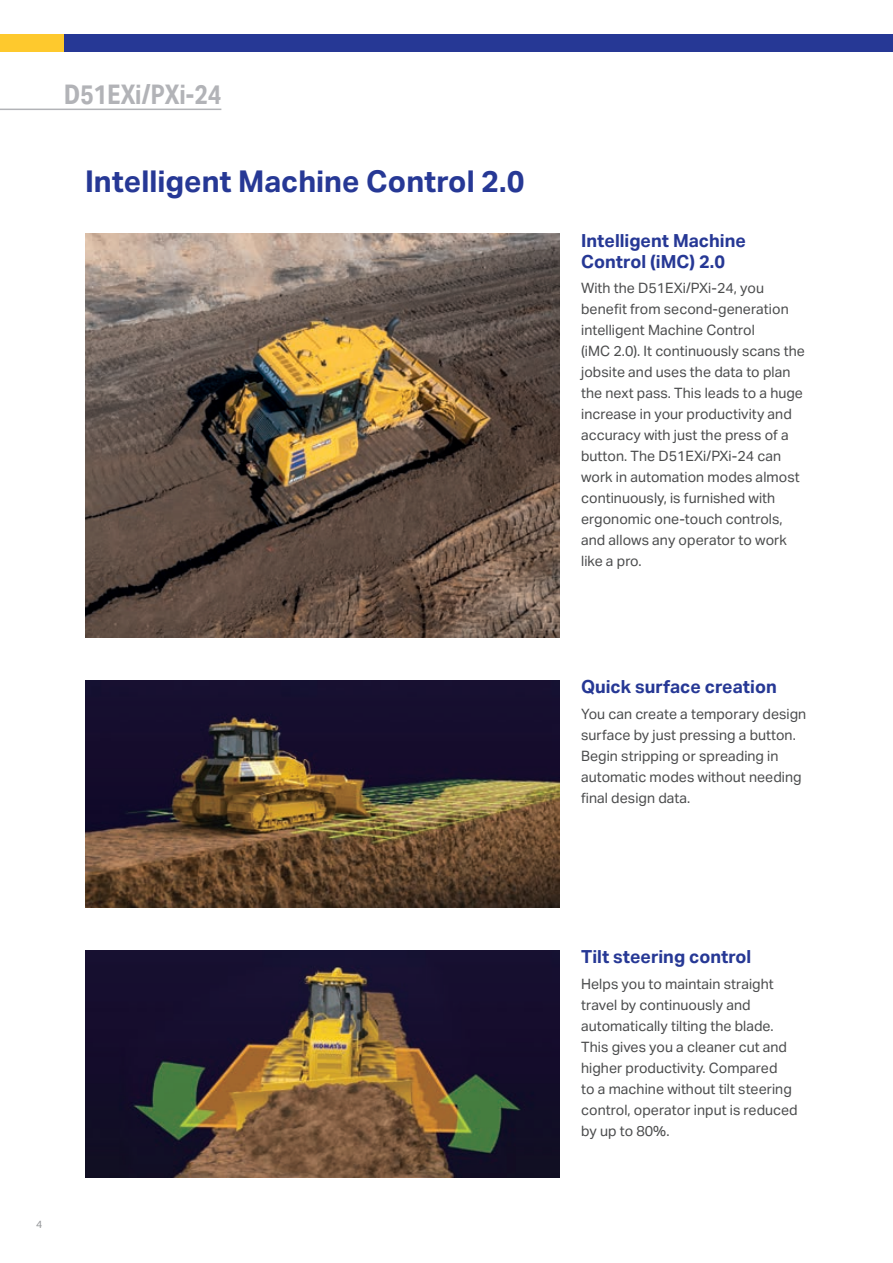
<style>
.page{position:relative;width:893px;height:1263px;background:#fff}
.page>*{position:absolute;margin:0;border:0;box-sizing:border-box;transform-origin:0 0}
.t1{font:700 30px "Aktiv Grotesk";color:#263895}
.t2{font:700 27px "Aktiv Grotesk Cd";color:#b2b3b7}
.t3{font:700 18px/21px "Aktiv Grotesk";color:#263895}
.t4{font:14.25px/21px "Aktiv Grotesk";color:#4b4c4d}
.t5{font:10.5px "Aktiv Grotesk";color:#939598}
</style>
<div class="page">
<img style="left:85px;top:950px;width:475px;height:228px">
<img style="left:85px;top:680px;width:475px;height:228px">
<img style="left:85px;top:234px;width:475px;height:404px">
<hr style="left:0;top:109px;width:221px;height:1px;background:#b2b3b7">
<div style="left:0;top:34px;width:143px;height:17px;background:#fec92d"></div>
<div style="left:64px;top:34px;width:829px;height:17px;background:#263895"></div>
<h2 class="t2" style="left:64px;top:79px;width:159px">D51EXi/PXi-24</h2>
<h1 class="t1" style="left:85px;top:164px;width:441px">Intelligent Machine Control 2.0</h1>
<p class="t3" style="left:581px;top:230px;width:166px">Intelligent Machine<br>Control (iMC) 2.0</p>
<p class="t4" style="left:581px;top:278px;width:225px">With the D51EXi/PXi-24, you benefit from second-generation intelligent Machine Control<br>(iMC 2.0). It continuously scans the jobsite and uses the data to plan the next pass. This leads to a huge increase in your productivity and accuracy with just the press of a button. The D51EXi/PXi-24 can work in automation modes almost continuously, is furnished with ergonomic one-touch controls, and allows any operator to work like a pro.</p>
<p class="t3" style="left:581px;top:676px;width:197px">Quick surface creation</p>
<p class="t4" style="left:581px;top:703px;width:227px">You can create a temporary design surface by just pressing a button.<br>Begin stripping or spreading in automatic modes without needing final design data.</p>
<p class="t5" style="left:36px;top:1218px;width:8px">4</p>
<p class="t3" style="left:581px;top:946px;width:172px">Tilt steering control</p>
<p class="t4" style="left:581px;top:973px;width:218px">Helps you to maintain straight travel by continuously and automatically tilting the blade.<br>This gives you a cleaner cut and higher productivity. Compared<br>to a machine without tilt steering control, operator input is reduced by up to 80%.</p>
</div>
